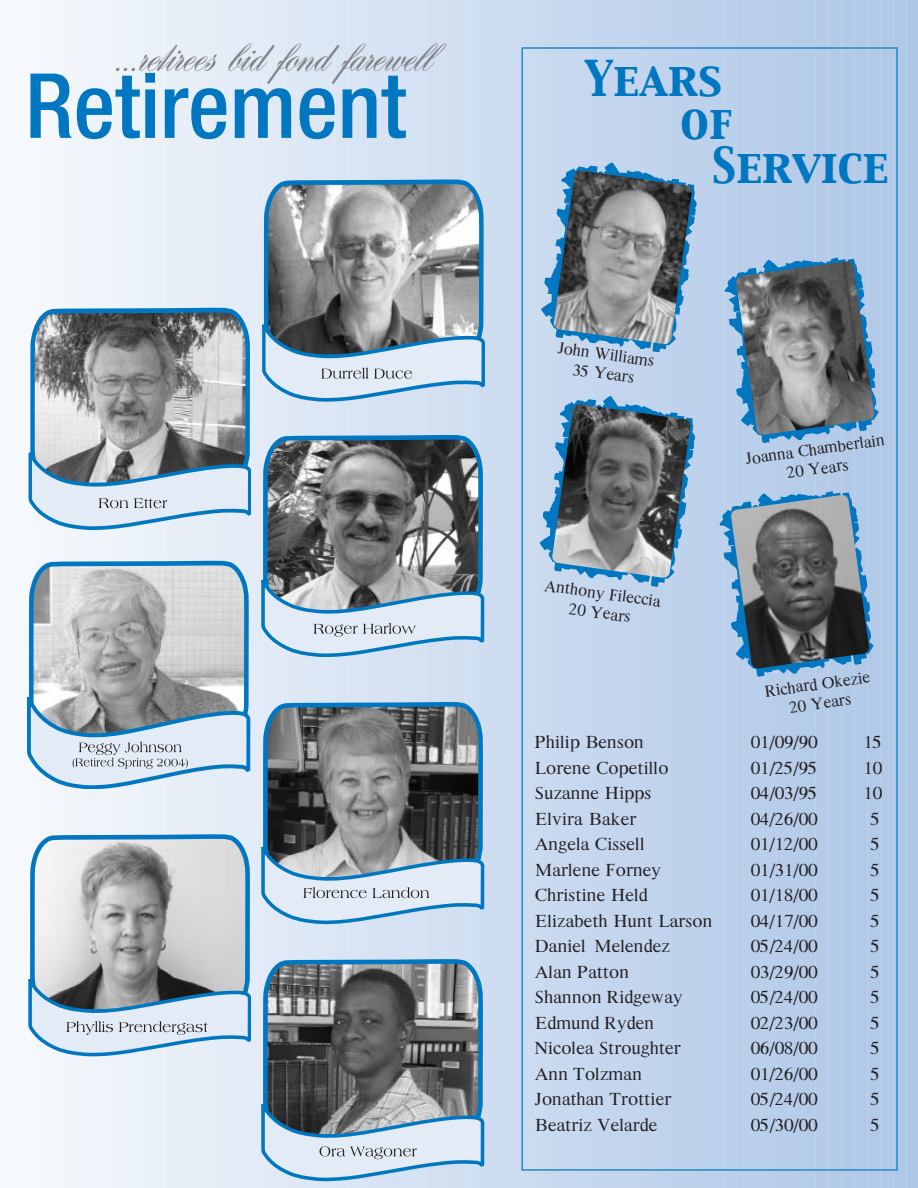
<style>
.page{position:relative;width:918px;height:1188px;background:#fff}
.page>*{position:absolute;margin:0;border:0;box-sizing:border-box;transform-origin:0 0}
.t1{font:500 condensed 90px "Helvetica Neue";color:#0077c0}
.t2{font:46.5px "Hogarth Scr D";color:#808285}
.t3{font:43.5px "Capitals";color:#0077c0}
.t4{font:18px "Gr Times";color:#231f20;scale:1.04 1}
.t5{font:16.5px/19.5px "Gr Times";color:#231f20;text-align:center}
</style>
<div class="page">
<div style="left:0;top:0;width:12px;height:1188px;background:#f7fafc"></div>
<div style="left:10px;top:0;width:15px;height:1188px;background:#f6f9fc"></div>
<div style="left:23px;top:0;width:15px;height:1188px;background:#f5f8fc"></div>
<div style="left:36px;top:0;width:15px;height:1188px;background:#f4f7fc"></div>
<div style="left:49px;top:0;width:15px;height:1188px;background:#f3f6fb"></div>
<div style="left:62px;top:0;width:15px;height:1188px;background:#f2f6fb"></div>
<div style="left:75px;top:0;width:15px;height:1188px;background:#f0f5fa"></div>
<div style="left:88px;top:0;width:15px;height:1188px;background:#eff4fa"></div>
<div style="left:101px;top:0;width:15px;height:1188px;background:#eef4fa"></div>
<div style="left:114px;top:0;width:15px;height:1188px;background:#edf3f9"></div>
<div style="left:127px;top:0;width:15px;height:1188px;background:#ecf2fa"></div>
<div style="left:140px;top:0;width:15px;height:1188px;background:#ebf1f9"></div>
<div style="left:153px;top:0;width:15px;height:1188px;background:#eaf1f9"></div>
<div style="left:166px;top:0;width:15px;height:1188px;background:#e9eff8"></div>
<div style="left:179px;top:0;width:15px;height:1188px;background:#e8eff8"></div>
<div style="left:192px;top:0;width:15px;height:1188px;background:#e7eef8"></div>
<div style="left:205px;top:0;width:15px;height:1188px;background:#e5edf7"></div>
<div style="left:218px;top:0;width:15px;height:1188px;background:#e4edf7"></div>
<div style="left:231px;top:0;width:15px;height:1188px;background:#e3ecf7"></div>
<div style="left:244px;top:0;width:15px;height:1188px;background:#e2ebf7"></div>
<div style="left:257px;top:0;width:15px;height:1188px;background:#e1eaf6"></div>
<div style="left:270px;top:0;width:15px;height:1188px;background:#e0eaf6"></div>
<div style="left:283px;top:0;width:14px;height:1188px;background:#dfe9f5"></div>
<div style="left:296px;top:0;width:14px;height:1188px;background:#dde8f5"></div>
<div style="left:308px;top:0;width:15px;height:1188px;background:#dce7f5"></div>
<div style="left:321px;top:0;width:15px;height:1188px;background:#dbe7f5"></div>
<div style="left:334px;top:0;width:15px;height:1188px;background:#dae5f4"></div>
<div style="left:347px;top:0;width:15px;height:1188px;background:#d9e5f4"></div>
<div style="left:360px;top:0;width:15px;height:1188px;background:#d8e4f3"></div>
<div style="left:373px;top:0;width:15px;height:1188px;background:#d7e3f3"></div>
<div style="left:386px;top:0;width:15px;height:1188px;background:#d6e2f3"></div>
<div style="left:399px;top:0;width:15px;height:1188px;background:#d5e2f3"></div>
<div style="left:412px;top:0;width:15px;height:1188px;background:#d4e2f2"></div>
<div style="left:425px;top:0;width:15px;height:1188px;background:#d3e0f2"></div>
<div style="left:438px;top:0;width:15px;height:1188px;background:#d2e0f2"></div>
<div style="left:451px;top:0;width:15px;height:1188px;background:#d1dff1"></div>
<div style="left:464px;top:0;width:15px;height:1188px;background:#d0dff1"></div>
<div style="left:477px;top:0;width:15px;height:1188px;background:#cfddf0"></div>
<div style="left:490px;top:0;width:15px;height:1188px;background:#ceddf0"></div>
<div style="left:503px;top:0;width:15px;height:1188px;background:#cddcf0"></div>
<div style="left:516px;top:0;width:15px;height:1188px;background:#ccdcf0"></div>
<div style="left:529px;top:0;width:15px;height:1188px;background:#cbdbf0"></div>
<div style="left:542px;top:0;width:15px;height:1188px;background:#c9daef"></div>
<div style="left:555px;top:0;width:15px;height:1188px;background:#c8d9ef"></div>
<div style="left:568px;top:0;width:15px;height:1188px;background:#c7d8ef"></div>
<div style="left:581px;top:0;width:15px;height:1188px;background:#c6d8ef"></div>
<div style="left:594px;top:0;width:15px;height:1188px;background:#c5d7ee"></div>
<div style="left:607px;top:0;width:15px;height:1188px;background:#c4d6ee"></div>
<div style="left:620px;top:0;width:15px;height:1188px;background:#c3d5ed"></div>
<div style="left:633px;top:0;width:15px;height:1188px;background:#c2d5ed"></div>
<div style="left:646px;top:0;width:15px;height:1188px;background:#c1d4ec"></div>
<div style="left:659px;top:0;width:15px;height:1188px;background:#c0d3ec"></div>
<div style="left:672px;top:0;width:15px;height:1188px;background:#bfd2ec"></div>
<div style="left:685px;top:0;width:15px;height:1188px;background:#bed2ec"></div>
<div style="left:698px;top:0;width:15px;height:1188px;background:#bdd1eb"></div>
<div style="left:711px;top:0;width:15px;height:1188px;background:#bcd1eb"></div>
<div style="left:724px;top:0;width:15px;height:1188px;background:#bbd0eb"></div>
<div style="left:737px;top:0;width:15px;height:1188px;background:#bacfea"></div>
<div style="left:750px;top:0;width:15px;height:1188px;background:#bacfea"></div>
<div style="left:763px;top:0;width:15px;height:1188px;background:#b8ceea"></div>
<div style="left:776px;top:0;width:15px;height:1188px;background:#b7cdea"></div>
<div style="left:789px;top:0;width:15px;height:1188px;background:#b6cce9"></div>
<div style="left:802px;top:0;width:15px;height:1188px;background:#b5cce9"></div>
<div style="left:815px;top:0;width:15px;height:1188px;background:#b5cbe8"></div>
<div style="left:828px;top:0;width:15px;height:1188px;background:#b4cbe8"></div>
<div style="left:841px;top:0;width:15px;height:1188px;background:#b3cae8"></div>
<div style="left:854px;top:0;width:15px;height:1188px;background:#b2c9e8"></div>
<div style="left:867px;top:0;width:15px;height:1188px;background:#b2c9e8"></div>
<div style="left:880px;top:0;width:15px;height:1188px;background:#b1c8e7"></div>
<div style="left:893px;top:0;width:15px;height:1188px;background:#b0c8e7"></div>
<div style="left:906px;top:0;width:12px;height:1188px;background:#afc7e7"></div>
<svg style="left:28px;top:307px;width:223px;height:224px"></svg>
<svg style="left:539px;top:396px;width:157px;height:191px"></svg>
<img style="left:552px;top:404px;width:139px;height:174px">
<svg style="left:724px;top:247px;width:157px;height:201px"></svg>
<img style="left:736px;top:261px;width:139px;height:174px">
<svg style="left:719px;top:491px;width:155px;height:186px"></svg>
<img style="left:731px;top:495px;width:138px;height:174px">
<svg style="left:541px;top:162px;width:156px;height:191px"></svg>
<img style="left:553px;top:170px;width:139px;height:175px">
<svg style="left:27px;top:561px;width:223px;height:228px"></svg>
<svg style="left:28px;top:834px;width:223px;height:222px"></svg>
<svg style="left:262px;top:179px;width:223px;height:223px"></svg>
<svg style="left:261px;top:435px;width:223px;height:222px"></svg>
<svg style="left:261px;top:702px;width:223px;height:222px"></svg>
<svg style="left:261px;top:959px;width:223px;height:222px"></svg>
<div style="left:521px;top:47px;width:377px;height:1124px;border:2px solid #2287c8"></div>
<h2 class="t2" style="left:113px;top:28px;width:318px">…retirees bid fond farewell</h2>
<h1 class="t1" style="left:25px;top:74px;width:383px">Retirement</h1>
<h3 class="t3" style="left:585px;top:55px;width:139px">Years</h3>
<h3 class="t3" style="left:680px;top:99px;width:54px">of</h3>
<h3 class="t3" style="left:712px;top:142px;width:178px">Service</h3>
<p class="t5" style="left:560px;top:338px;width:99px;rotate:8deg">John Williams<br>35 Years</p>
<p class="t5" style="left:546px;top:576px;width:119px;rotate:8deg">Anthony Fileccia<br>20 Years</p>
<p class="t5" style="left:744px;top:449px;width:142px;rotate:-8deg">Joanna Chamberlain<br>20 Years</p>
<p class="t5" style="left:764px;top:682px;width:107px;rotate:-8deg">Richard Okezie<br>20 Years</p>
<p class="t4" style="left:535px;top:733px;width:107px">Philip Benson</p>
<p class="t4" style="left:751px;top:733px;width:65px">01/09/90</p>
<p class="t4" style="left:864px;top:733px;width:19px">15</p>
<p class="t4" style="left:535px;top:758px;width:130px">Lorene Copetillo</p>
<p class="t4" style="left:751px;top:758px;width:65px">01/25/95</p>
<p class="t4" style="left:864px;top:758px;width:19px">10</p>
<p class="t4" style="left:535px;top:784px;width:114px">Suzanne Hipps</p>
<p class="t4" style="left:751px;top:784px;width:65px">04/03/95</p>
<p class="t4" style="left:864px;top:784px;width:19px">10</p>
<p class="t4" style="left:535px;top:809px;width:99px">Elvira Baker</p>
<p class="t4" style="left:751px;top:809px;width:65px">04/26/00</p>
<p class="t4" style="left:871px;top:809px;width:10px">5</p>
<p class="t4" style="left:535px;top:835px;width:107px">Angela Cissell</p>
<p class="t4" style="left:751px;top:835px;width:65px">01/12/00</p>
<p class="t4" style="left:871px;top:835px;width:10px">5</p>
<p class="t4" style="left:535px;top:860px;width:123px">Marlene Forney</p>
<p class="t4" style="left:751px;top:860px;width:65px">01/31/00</p>
<p class="t4" style="left:871px;top:860px;width:10px">5</p>
<p class="t4" style="left:535px;top:886px;width:110px">Christine Held</p>
<p class="t4" style="left:751px;top:886px;width:65px">01/18/00</p>
<p class="t4" style="left:871px;top:886px;width:10px">5</p>
<p class="t4" style="left:535px;top:911px;width:172px">Elizabeth Hunt Larson</p>
<p class="t4" style="left:751px;top:911px;width:65px">04/17/00</p>
<p class="t4" style="left:871px;top:911px;width:10px">5</p>
<p class="t4" style="left:535px;top:937px;width:131px">Daniel Melendez</p>
<p class="t4" style="left:751px;top:937px;width:65px">05/24/00</p>
<p class="t4" style="left:871px;top:937px;width:10px">5</p>
<p class="t4" style="left:535px;top:962px;width:92px">Alan Patton</p>
<p class="t4" style="left:751px;top:962px;width:65px">03/29/00</p>
<p class="t4" style="left:871px;top:962px;width:10px">5</p>
<p class="t4" style="left:535px;top:988px;width:144px">Shannon Ridgeway</p>
<p class="t4" style="left:751px;top:988px;width:65px">05/24/00</p>
<p class="t4" style="left:871px;top:988px;width:10px">5</p>
<p class="t4" style="left:535px;top:1013px;width:116px">Edmund Ryden</p>
<p class="t4" style="left:751px;top:1013px;width:65px">02/23/00</p>
<p class="t4" style="left:871px;top:1013px;width:10px">5</p>
<p class="t4" style="left:535px;top:1039px;width:142px">Nicolea Stroughter</p>
<p class="t4" style="left:751px;top:1039px;width:65px">06/08/00</p>
<p class="t4" style="left:871px;top:1039px;width:10px">5</p>
<p class="t4" style="left:535px;top:1064px;width:105px">Ann Tolzman</p>
<p class="t4" style="left:751px;top:1064px;width:65px">01/26/00</p>
<p class="t4" style="left:871px;top:1064px;width:10px">5</p>
<p class="t4" style="left:535px;top:1090px;width:133px">Jonathan Trottier</p>
<p class="t4" style="left:751px;top:1090px;width:65px">05/24/00</p>
<p class="t4" style="left:871px;top:1090px;width:10px">5</p>
<p class="t4" style="left:535px;top:1115px;width:120px">Beatriz Velarde</p>
<p class="t4" style="left:751px;top:1115px;width:65px">05/30/00</p>
<p class="t4" style="left:871px;top:1115px;width:10px">5</p>
</div>
